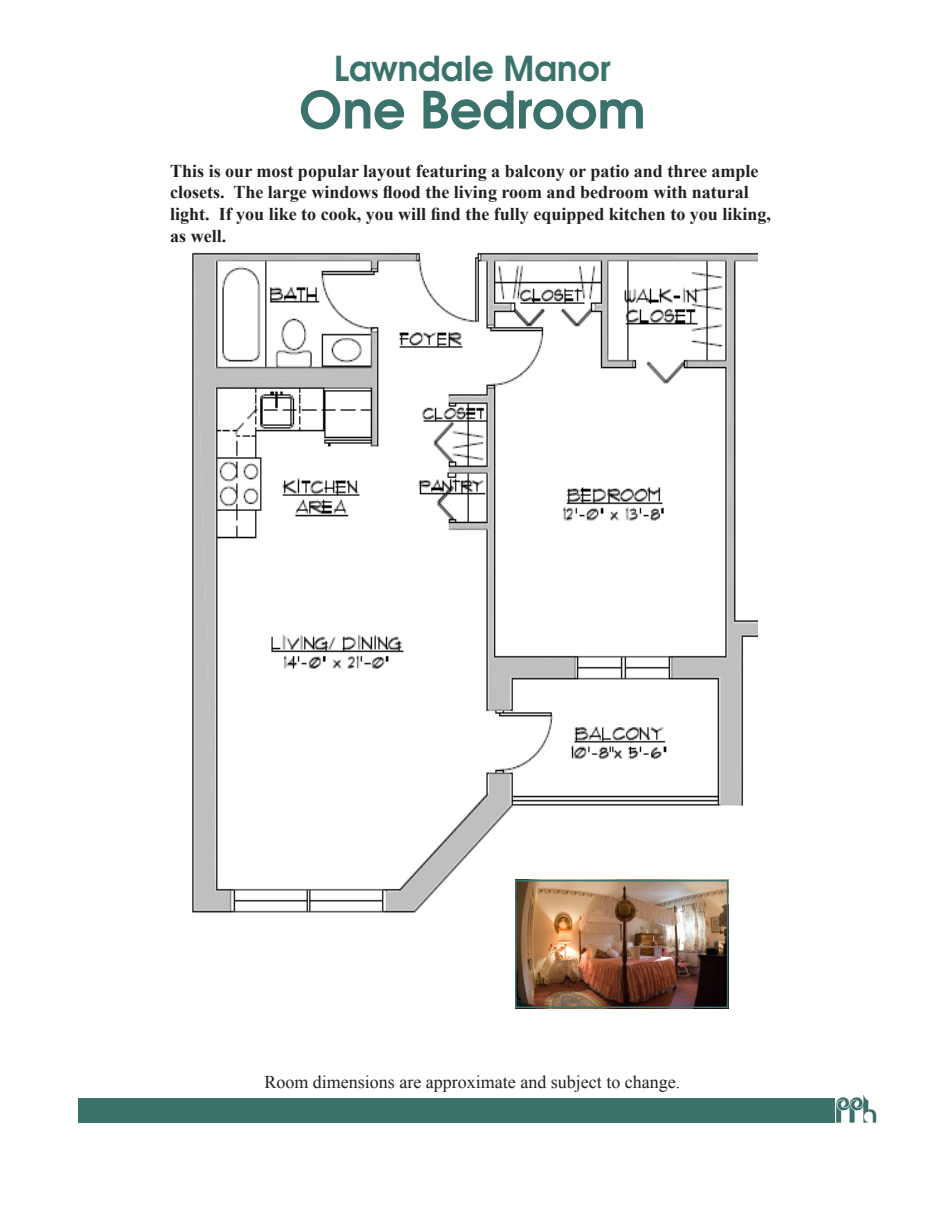
<style>
.page{position:relative;width:945px;height:1215px;background:#fff}
.page>*{position:absolute;margin:0;border:0;box-sizing:border-box;transform-origin:0 0}
.t1{font:54px "Moderne Demi";color:#3b726b}
.t2{font:36px "Moderne Demi";letter-spacing:.005em;color:#3b726b}
.t3{font:700 18px/21.6px "Times New Roman";color:#231f20}
.t4{font:18px "Times New Roman";color:#231f20}
</style>
<div class="page">
<img style="left:836px;top:1095px;width:41px;height:28px">
<div style="left:79px;top:1098px;width:756px;height:25px;background:#3b726a"></div>
<img style="left:192px;top:252px;width:565px;height:669px">
<img style="left:518px;top:883px;width:207px;height:122px">
<div style="left:515px;top:880px;width:213px;height:128px;border:2px solid #3b726b"></div>
<h2 class="t2" style="left:334px;top:54px;width:278px">Lawndale Manor</h2>
<h1 class="t1" style="left:299px;top:89px;width:348px">One Bedroom</h1>
<p class="t3" style="left:170px;top:160px;width:602px">This is our most popular layout featuring a balcony or patio and three ample closets. The large windows flood the living room and bedroom with natural light. If you like to cook, you will find the fully equipped kitchen to you liking, as well.</p>
<p class="t4" style="left:264px;top:1072px;width:417px">Room dimensions are approximate and subject to change.</p>
</div>
